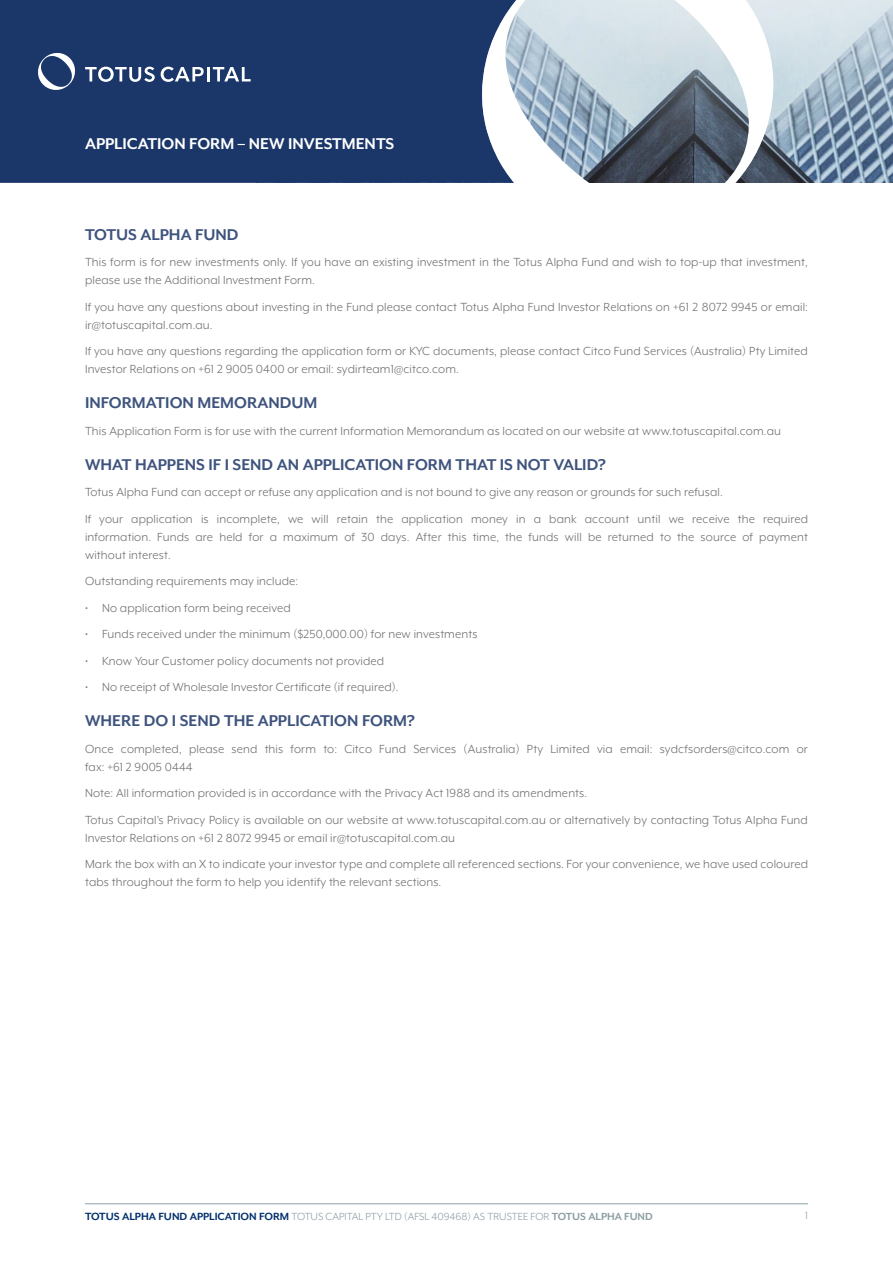
<style>
.page{position:relative;width:893px;height:1263px;background:#fff}
.page>*{position:absolute;margin:0;border:0;box-sizing:border-box;transform-origin:0 0}
.t1{font:700 18px "Mr Eaves XL Mod OT";color:#3e537d}
.t2{font:700 18px "Mr Eaves XL Mod OT";color:#fff}
.t3{font:13.5px/18px "Mr Eaves XL Mod OT";letter-spacing:.01em;color:#6d6e71}
.t4{font:12px "Mr Eaves XL Mod OT";color:#8d9fa5}
.t5{font:11.85px "Mr Eaves XL Mod OT";color:#8d9fa5}
.s1{font-weight:700;font-size:12px;color:#002f6e}
.s2{font-weight:700}
</style>
<div class="page">
<img style="left:773px;top:0;width:120px;height:183px">
<div style="left:0;top:0;width:482px;height:183px;background:#1b3769"></div>
<svg style="left:482px;top:0;width:291px;height:183px"></svg>
<svg style="left:38px;top:53px;width:37px;height:37px"></svg>
<svg style="left:85px;top:67px;width:70px;height:15px"></svg>
<svg style="left:161px;top:67px;width:43px;height:15px"></svg>
<hr style="left:207px;top:67px;width:3px;height:14px;background:#fff">
<svg style="left:213px;top:67px;width:38px;height:14px"></svg>
<hr style="left:85px;top:1203px;width:723px;height:1px;background:#8d9fa5">
<h1 class="t2" style="left:85px;top:134px;width:311px">APPLICATION FORM – NEW INVESTMENTS</h1>
<h1 class="t1" style="left:85px;top:225px;width:155px">TOTUS ALPHA FUND</h1>
<p class="t3" style="left:85px;top:253px;width:724px">This form is for new investments only. If you have an existing investment in the Totus Alpha Fund and wish to top-up that investment, please use the Additional Investment Form.</p>
<p class="t3" style="left:85px;top:298px;width:724px">If you have any questions about investing in the Fund please contact Totus Alpha Fund Investor Relations on +61 2 8072 9945 or email: ir@totuscapital.com.au.</p>
<p class="t3" style="left:85px;top:342px;width:724px">If you have any questions regarding the application form or KYC documents, please contact Citco Fund Services (Australia) Pty Limited<br>Investor Relations on +61 2 9005 0400 or email: sydirteam1@citco.com.</p>
<h1 class="t1" style="left:85px;top:394px;width:234px">INFORMATION MEMORANDUM</h1>
<p class="t3" style="left:85px;top:422px;width:697px">This Application Form is for use with the current Information Memorandum as located on our website at www.totuscapital.com.au</p>
<h1 class="t1" style="left:85px;top:455px;width:523px">WHAT HAPPENS IF I SEND AN APPLICATION FORM THAT IS NOT VALID?</h1>
<p class="t3" style="left:85px;top:479px;width:724px;line-height:26.5px">Totus Alpha Fund can accept or refuse any application and is not bound to give any reason or grounds for such refusal.<br>If your application is incomplete, we will retain the application money in a bank account until we receive the required</p>
<p class="t3" style="left:85px;top:528px;width:724px">information. Funds are held for a maximum of 30 days. After this time, the funds will be returned to the source of payment without interest.</p>
<p class="t3" style="left:85px;top:572px;width:215px">Outstanding requirements may include:</p>
<p class="t3" style="left:85px;top:599px;width:207px">• No application form being received</p>
<p class="t3" style="left:85px;top:625px;width:394px">• Funds received under the minimum ($250,000.00) for new investments</p>
<p class="t3" style="left:85px;top:652px;width:301px">• Know Your Customer policy documents not provided</p>
<p class="t3" style="left:85px;top:678px;width:315px">• No receipt of Wholesale Investor Certificate (if required).</p>
<h1 class="t1" style="left:85px;top:712px;width:331px">WHERE DO I SEND THE APPLICATION FORM?</h1>
<p class="t3" style="left:85px;top:740px;width:724px">Once completed, please send this form to: Citco Fund Services (Australia) Pty Limited via email: sydcfsorders@citco.com or fax: +61 2 9005 0444</p>
<p class="t3" style="left:85px;top:780px;width:724px;line-height:26.5px">Note: All information provided is in accordance with the Privacy Act 1988 and its amendments.<br>Totus Capital’s Privacy Policy is available on our website at www.totuscapital.com.au or alternatively by contacting Totus Alpha Fund</p>
<p class="t3" style="left:85px;top:824px;width:724px;line-height:26.5px">Investor Relations on +61 2 8072 9945 or email ir@totuscapital.com.au<br>Mark the box with an X to indicate your investor type and complete all referenced sections. For your convenience, we have used coloured</p>
<p class="t3" style="left:85px;top:873px;width:358px">tabs throughout the form to help you identify the relevant sections.</p>
<p class="t5" style="left:85px;top:1210px;width:569px"><span class="s1">TOTUS ALPHA FUND APPLICATION FORM</span> TOTUS CAPITAL PTY LTD (AFSL 409468) AS TRUSTEE FOR <span class="s2">TOTUS ALPHA FUND</span></p>
<p class="t4" style="left:805px;top:1209px;width:4px">1</p>
</div>
